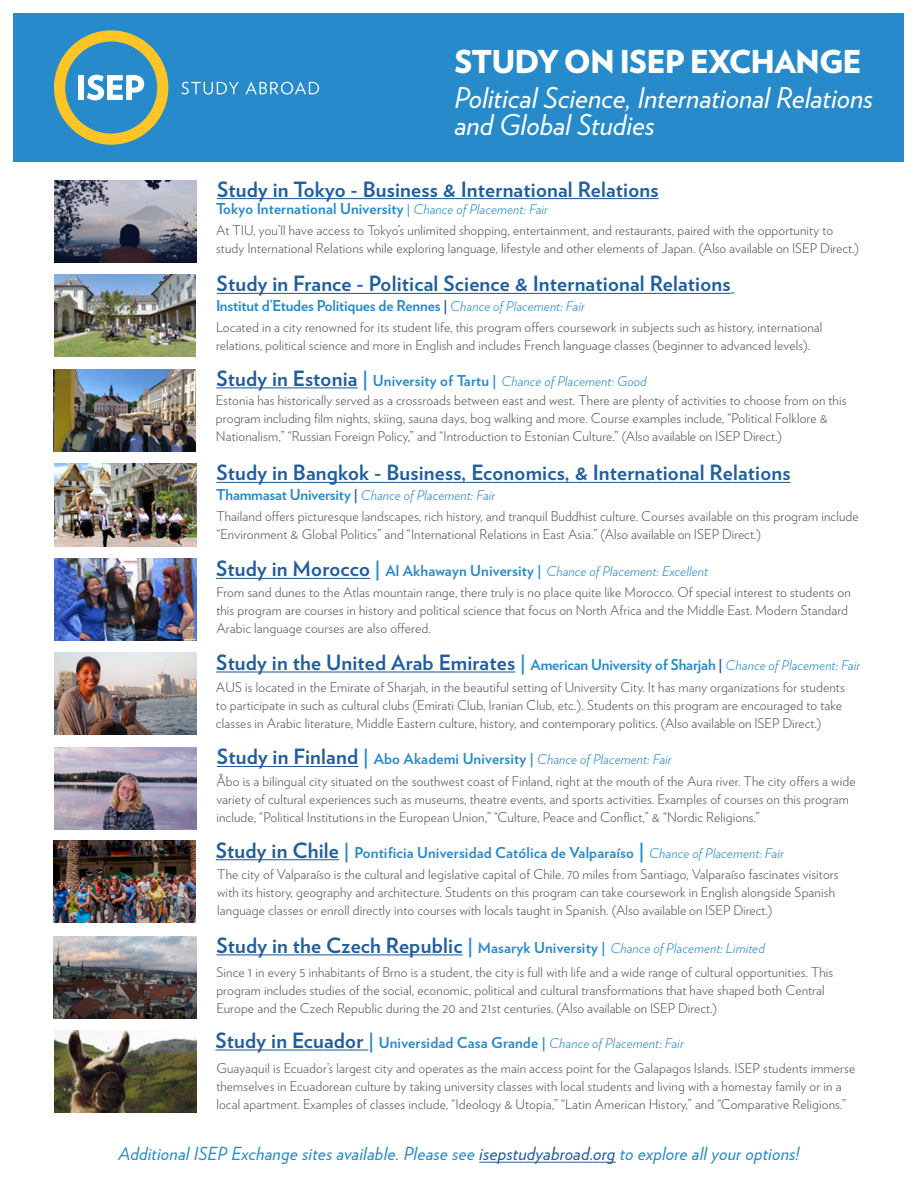
<style>
.page{position:relative;width:918px;height:1188px;background:#fff}
.page>*{position:absolute;margin:0;border:0;box-sizing:border-box;transform-origin:0 0}
.t1{font:900 31.5px "Verlag";letter-spacing:-.03em;color:#fff}
.t2{font:italic 28.5px/27px "Verlag";color:#fff}
.t3{font:700 21px "Verlag";letter-spacing:.01em;color:#215e9e}
.t4{font:italic 18px "Verlag";letter-spacing:.01em;color:#278aca}
.t5{font:700 15px "Verlag";letter-spacing:.01em;color:#278aca}
.t6{font:700 15px "Verlag";letter-spacing:-.01em;color:#278aca}
.t7{font:300 13.5px/18px "Verlag";letter-spacing:.01em;color:#58595b}
.t8{font:italic 300 13.5px "Verlag";letter-spacing:.01em;color:#278aca}
.s1{font-weight:400;font-size:13.5px}
.s2{font-weight:300;font-style:italic;font-size:13.5px}
.s3{color:#3155a6}
.s4{font-weight:700;font-size:21px;color:#215e9e}
.s5{font-weight:700;font-size:21px;color:#278aca}
.s6{font-weight:700;font-size:15px;color:#278aca}
.s7{font-style:italic;color:#278aca}
.s8{font-weight:700;font-style:normal;font-size:15px}
.s9{font-weight:700;font-style:normal;font-size:15px;color:#3155a6}
.s10{color:#278aca}
.s11{font-size:15px;color:#278aca}
.s12{font-size:15px;color:#3155a6}
.s13{font-weight:300;font-style:italic;font-size:13.5px;color:#278aca}
.s14{font-size:21px;color:#215e9e}
.s15{font-size:21px}
.s16{color:#215e9e}
</style>
<div class="page">
<div style="left:14px;top:14px;width:890px;height:148px;background:#278aca"></div>
<img style="left:55px;top:464px;width:142px;height:82px">
<svg style="left:54px;top:30px;width:114px;height:115px"></svg>
<svg style="left:181px;top:82px;width:58px;height:12px"></svg>
<svg style="left:245px;top:82px;width:74px;height:12px"></svg>
<hr style="left:217px;top:293px;width:514px;height:1px;background:#215e9e">
<hr style="left:217px;top:198px;width:442px;height:1px;background:#215e9e">
<img style="left:53px;top:369px;width:142px;height:82px">
<hr style="left:216px;top:387px;width:142px;height:1px;background:#215e9e">
<img style="left:54px;top:1031px;width:142px;height:82px">
<hr style="left:479px;top:1162px;width:137px;height:1px;background:#215e9e">
<img style="left:54px;top:558px;width:142px;height:82px">
<hr style="left:216px;top:578px;width:154px;height:1px;background:#215e9e">
<hr style="left:216px;top:482px;width:575px;height:1px;background:#215e9e">
<hr style="left:216px;top:671px;width:299px;height:2px;background:#215e9e">
<img style="left:53px;top:841px;width:142px;height:82px">
<hr style="left:216px;top:859px;width:123px;height:1px;background:#215e9e">
<img style="left:54px;top:936px;width:142px;height:82px">
<hr style="left:216px;top:954px;width:247px;height:1px;background:#215e9e">
<img style="left:54px;top:653px;width:142px;height:82px">
<hr style="left:215px;top:1049px;width:153px;height:2px;background:#215e9e">
<img style="left:54px;top:180px;width:142px;height:82px">
<img style="left:54px;top:274px;width:141px;height:83px">
<img style="left:54px;top:747px;width:142px;height:82px">
<hr style="left:217px;top:766px;width:141px;height:1px;background:#215e9e">
<h1 class="t1" style="left:454px;top:36px;width:409px">STUDY ON ISEP EXCHANGE</h1>
<h2 class="t2" style="left:454px;top:83px;width:420px">Political Science, International Relations and Global Studies</h2>
<h3 class="t3" style="left:217px;top:172px;width:443px">Study in Tokyo - Business &amp; International Relations</h3>
<p class="t7" style="left:216px;top:220px;width:645px">At TIU, you’ll have access to Tokyo’s unlimited shopping, entertainment, and restaurants, paired with the opportunity to study International Relations while exploring language, lifestyle and other elements of Japan. (Also available on ISEP Direct.)</p>
<p class="t5" style="left:216px;top:197px;width:333px">Tokyo International University <span class="s1">|</span> <span class="s2">Chance of Placement: Fair</span></p>
<h3 class="t3" style="left:217px;top:267px;width:515px">Study in France - Political Science &amp; International Relations</h3>
<p class="t7" style="left:216px;top:317px;width:608px">Located in a city renowned for its student life, this program offers coursework in subjects such as history, international relations, political science and more in English and includes French language classes (beginner to advanced levels).</p>
<p class="t6" style="left:216px;top:294px;width:370px">Institut d’Etudes Politiques de Rennes <span class="s3">|</span> <span class="s2">Chance of Placement: Fair</span></p>
<p class="t7" style="left:216px;top:370px;width:632px;line-height:19.5px"><span class="s4">Study in Estonia</span> <span class="s5">|</span> <span class="s6">University of Tartu |</span> <span class="s7">Chance of Placement: Good<br></span>Estonia has historically served as a crossroads between east and west. There are plenty of activities to choose from on this</p>
<p class="t7" style="left:216px;top:409px;width:613px">program including film nights, skiing, sauna days, bog walking and more. Course examples include, “Political Folklore &amp;<br>Nationalism,” “Russian Foreign Policy,” and “Introduction to Estonian Culture.” (Also available on ISEP Direct.)</p>
<h3 class="t3" style="left:216px;top:456px;width:576px">Study in Bangkok - Business, Economics, &amp; International Relations</h3>
<p class="t7" style="left:216px;top:506px;width:644px">Thailand offers picturesque landscapes, rich history, and tranquil Buddhist culture. Courses available on this program include “Environment &amp; Global Politics” and “International Relations in East Asia.” (Also available on ISEP Direct.)</p>
<p class="t8" style="left:216px;top:485px;width:281px"><span class="s8">Thammasat University</span> <span class="s9">|</span> Chance of Placement: Fair</p>
<p class="t7" style="left:216px;top:560px;width:636px;line-height:20.5px"><span class="s4">Study in Morocco</span> <span class="s5">|</span> <span class="s6">Al Akhawayn University |</span> <span class="s7">Chance of Placement: Excellent<br></span>From sand dunes to the Atlas mountain range, there truly is no place quite like Morocco. Of special interest to students on</p>
<p class="t7" style="left:216px;top:600px;width:633px">this program are courses in history and political science that focus on North Africa and the Middle East. Modern Standard<br>Arabic language courses are also offered.</p>
<h3 class="t3" style="left:216px;top:646px;width:645px">Study in the United Arab Emirates <span class="s10">|</span> <span class="s11">American University of Sharjah</span> <span class="s12">|</span> <span class="s13">Chance of Placement: Fair</span></h3>
<p class="t7" style="left:216px;top:677px;width:630px">AUS is located in the Emirate of Sharjah, in the beautiful setting of University City. It has many organizations for students to participate in such as cultural clubs (Emirati Club, Iranian Club, etc.). Students on this program are encouraged to take classes in Arabic literature, Middle Eastern culture, history, and contemporary politics. (Also available on ISEP Direct.)</p>
<p class="t7" style="left:216px;top:748px;width:641px;line-height:21.9px"><span class="s4">Study in Finland</span> <span class="s5">|</span> <span class="s6">Abo Akademi University |</span> <span class="s7">Chance of Placement: Fair<br></span>Åbo is a bilingual city situated on the southwest coast of Finland, right at the mouth of the Aura river. The city offers a wide</p>
<p class="t7" style="left:216px;top:790px;width:634px">variety of cultural experiences such as museums, theatre events, and sports activities. Examples of courses on this program include, “Political Institutions in the European Union,” “Culture, Peace and Conflict,” &amp; “Nordic Religions.”</p>
<p class="t5" style="left:216px;top:840px;width:569px"><span class="s14">Study in Chile</span> <span class="s15">|</span> Pontificia Universidad Católica de Valparaíso <span class="s15">|</span> <span class="s2">Chance of Placement: Fair</span></p>
<p class="t7" style="left:217px;top:864px;width:623px">The city of Valparaíso is the cultural and legislative capital of Chile. 70 miles from Santiago, Valparaíso fascinates visitors with its history, geography and architecture. Students on this program can take coursework in English alongside Spanish language classes or enroll directly into courses with locals taught in Spanish. (Also available on ISEP Direct.)</p>
<p class="t7" style="left:216px;top:935px;width:618px;line-height:24px"><span class="s4">Study in the Czech Republic</span> <span class="s5">|</span> <span class="s6">Masaryk University |</span> <span class="s7">Chance of Placement: Limited<br></span>Since 1 in every 5 inhabitants of Brno is a student, the city is full with life and a wide range of cultural opportunities. This</p>
<p class="t7" style="left:216px;top:980px;width:610px">program includes studies of the social, economic, political and cultural transformations that have shaped both Central<br>Europe and the Czech Republic during the 20 and 21st centuries. (Also available on ISEP Direct.)</p>
<p class="t5" style="left:215px;top:1031px;width:470px"><span class="s14">Study in Ecuador</span> <span class="s15">|</span> Universidad Casa Grande | <span class="s2">Chance of Placement: Fair</span></p>
<p class="t7" style="left:216px;top:1058px;width:640px">Guayaquil is Ecuador’s largest city and operates as the main access point for the Galapagos Islands. ISEP students immerse themselves in Ecuadorean culture by taking university classes with local students and living with a homestay family or in a local apartment. Examples of classes include, “Ideology &amp; Utopia,” “Latin American History,” and “Comparative Religions.”</p>
<h3 class="t4" style="left:118px;top:1140px;width:683px">Additional ISEP Exchange sites available. Please see <span class="s16">isepstudyabroad.org</span> to explore all your options!</h3>
</div>
